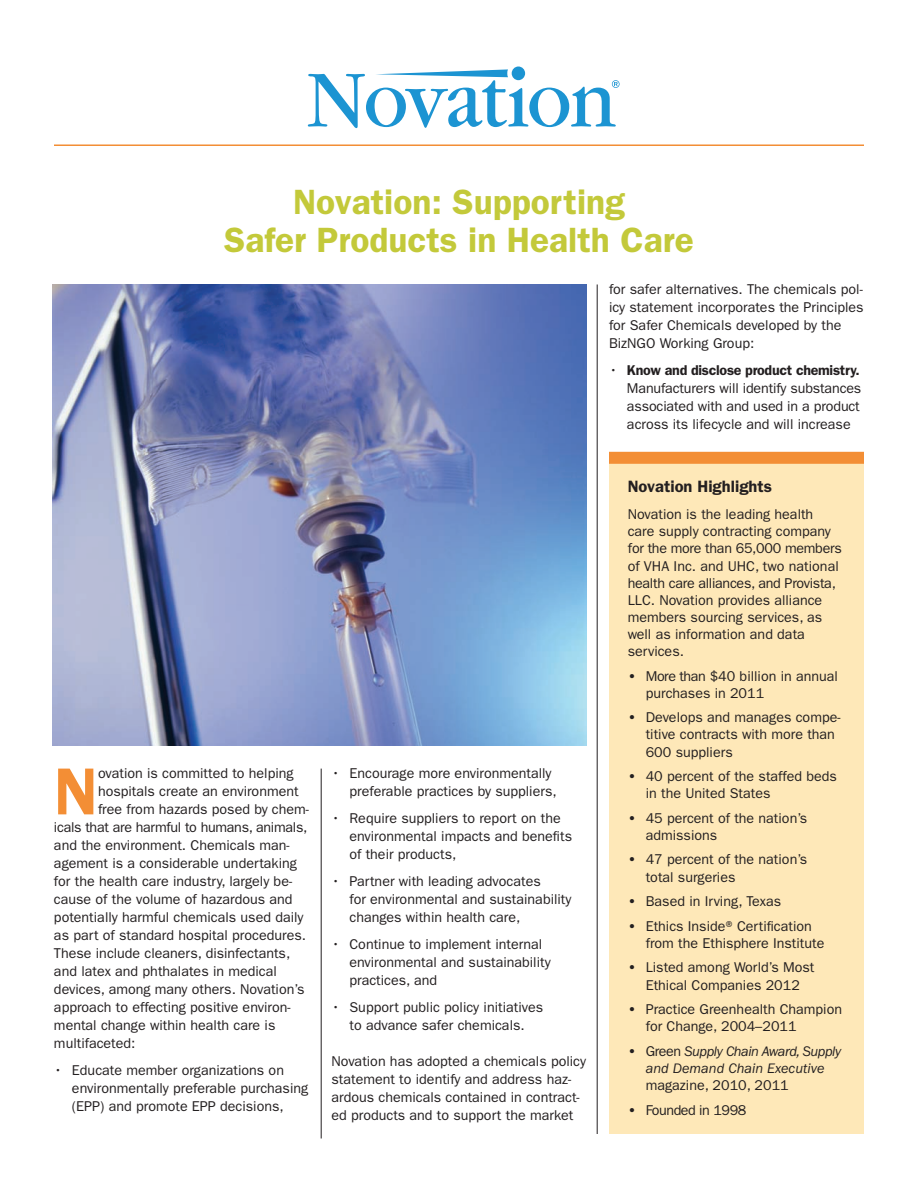
<style>
.page{position:relative;width:918px;height:1188px;background:#fff}
.page>*{position:absolute;margin:0;border:0;box-sizing:border-box;transform-origin:0 0}
.t1{font:600 66.75px "ITC Franklin Gothic Std";color:#f38e35}
.t2{font:600 35.25px/37.5px "ITC Franklin Gothic Std";color:#c3c93a;text-align:center}
.t3{font:600 16.5px "ITC Franklin Gothic Std";color:#231f20}
.t4{font:14.25px/18px "ITC Franklin Gothic Std";color:#231f20}
.t5{font:italic 14.25px/17.1px "ITC Franklin Gothic Std";letter-spacing:-.02em;color:#231f20;text-align:center}
.t6{font:14.25px "ITC Franklin Gothic Std";letter-spacing:-.02em;color:#231f20}
.t7{font:14.25px "ITC Franklin Gothic Std";letter-spacing:-.03em;color:#231f20}
.s1{font-weight:600}
.s2{font-weight:600;font-style:normal}
.s3{font-style:normal}
</style>
<div class="page">
<svg style="left:307px;top:66px;width:313px;height:63px"></svg>
<hr style="left:54px;top:144px;width:810px;height:2px;background:#f38e35">
<hr style="left:321px;top:769px;width:1px;height:369px;background:#231f20">
<div style="left:609px;top:455px;width:255px;height:679px;background:#fee8b8"></div>
<div style="left:609px;top:452px;width:255px;height:12px;background:#f38e35"></div>
<hr style="left:597px;top:284px;width:1px;height:850px;background:#231f20">
<img style="left:53px;top:284px;width:533px;height:462px">
<h2 class="t2" style="left:224px;top:184px;width:471px">Novation: Supporting<br>Safer Products in Health Care</h2>
<h1 class="t1" style="left:54px;top:752px;width:46px">N</h1>
<p class="t4" style="left:98px;top:765px;width:197px">ovation is committed to helping</p>
<p class="t4" style="left:98px;top:783px;width:202px">hospitals create an environment</p>
<p class="t4" style="left:98px;top:801px;width:212px">free from hazards posed by chem-</p>
<p class="t6" style="left:54px;top:819px;width:255px">icals that are harmful to humans, animals,</p>
<p class="t4" style="left:54px;top:837px;width:237px">and the environment. Chemicals man-</p>
<p class="t4" style="left:54px;top:855px;width:244px">agement is a considerable undertaking</p>
<p class="t4" style="left:54px;top:873px;width:240px">for the health care industry, largely be-</p>
<p class="t4" style="left:54px;top:891px;width:240px">cause of the volume of hazardous and</p>
<p class="t4" style="left:54px;top:909px;width:251px">potentially harmful chemicals used daily</p>
<p class="t4" style="left:54px;top:927px;width:254px">as part of standard hospital procedures.</p>
<p class="t4" style="left:54px;top:945px;width:238px">These include cleaners, disinfectants,</p>
<p class="t4" style="left:54px;top:963px;width:224px">and latex and phthalates in medical</p>
<p class="t4" style="left:54px;top:981px;width:252px">devices, among many others. Novation’s</p>
<p class="t4" style="left:54px;top:999px;width:238px">approach to effecting positive environ-</p>
<p class="t4" style="left:54px;top:1017px;width:223px">mental change within health care is</p>
<p class="t4" style="left:54px;top:1035px;width:83px">multifaceted:</p>
<p class="t4" style="left:72px;top:1062px;width:238px;text-indent:-18px">• Educate member organizations on environmentally preferable purchasing (EPP) and promote EPP decisions,</p>
<p class="t4" style="left:349px;top:765px;width:209px;text-indent:-18px">• Encourage more environmentally preferable practices by suppliers,</p>
<p class="t4" style="left:349px;top:810px;width:224px;text-indent:-18px">• Require suppliers to report on the environmental impacts and benefits of their products,</p>
<p class="t4" style="left:349px;top:873px;width:224px;text-indent:-18px">• Partner with leading advocates<br>for environmental and sustainability changes within health care,</p>
<p class="t4" style="left:349px;top:936px;width:203px;text-indent:-18px">• Continue to implement internal environmental and sustainability practices, and</p>
<p class="t4" style="left:332px;top:999px;width:213px;text-align:center">• Support public policy initiatives to advance safer chemicals.</p>
<p class="t4" style="left:332px;top:1053px;width:256px">Novation has adopted a chemicals policy statement to identify and address haz&shy;ardous chemicals contained in contract&shy;ed products and to support the market</p>
<p class="t4" style="left:609px;top:281px;width:256px">for safer alternatives. The chemicals pol&shy;icy statement incorporates the Principles for Safer Chemicals developed by the BizNGO Working Group:</p>
<p class="t4" style="left:627px;top:362px;width:236px;text-align:justify;text-indent:-18px">• <span class="s1">Know and disclose product chemistry.<br></span>Manufacturers will identify substances associated with and used in a product across its lifecycle and will increase</p>
<p class="t3" style="left:628px;top:476px;width:146px">Novation Highlights</p>
<p class="t4" style="left:628px;top:506px;width:216px;line-height:17.1px">Novation is the leading health care supply contracting company for the more than 65,000 members of VHA Inc. and UHC, two national health care alliances, and Provista,<br>LLC. Novation provides alliance members sourcing services, as well as information and data services.</p>
<p class="t4" style="left:646px;top:667px;width:194px;line-height:17.1px;text-indent:-18px"><span class="s1">•</span> More than $40 billion in annual purchases in 2011</p>
<p class="t4" style="left:646px;top:709px;width:196px;line-height:17.1px;text-indent:-18px"><span class="s1">•</span> Develops and manages compe&shy;titive contracts with more than<br>600 suppliers</p>
<p class="t4" style="left:646px;top:768px;width:193px;line-height:17.1px;text-indent:-18px"><span class="s1">•</span> 40 percent of the staffed beds in the United States</p>
<p class="t4" style="left:646px;top:810px;width:163px;line-height:17.1px;text-indent:-18px"><span class="s1">•</span> 45 percent of the nation’s admissions</p>
<p class="t4" style="left:646px;top:851px;width:163px;line-height:17.1px;text-indent:-18px"><span class="s1">•</span> 47 percent of the nation’s total surgeries</p>
<p class="t4" style="left:628px;top:892px;width:155px"><span class="s1">•</span> Based in Irving, Texas</p>
<p class="t4" style="left:646px;top:918px;width:180px;line-height:17.1px;text-indent:-18px"><span class="s1">•</span> Ethics Inside®Certification from the Ethisphere Institute</p>
<p class="t4" style="left:628px;top:959px;width:188px;line-height:17.1px;text-align:center"><span class="s1">•</span> Listed among World’s Most<br>Ethical Companies 2012</p>
<p class="t4" style="left:646px;top:1001px;width:198px;line-height:17.1px;text-indent:-18px"><span class="s1">•</span> Practice Greenhealth Champion for Change, 2004–2011</p>
<p class="t5" style="left:628px;top:1043px;width:215px"><span class="s2">•</span> <span class="s3">Green</span> Supply Chain Award, Supply and Demand Chain Executive</p>
<p class="t4" style="left:646px;top:1076px;width:145px">magazine, 2010, 2011</p>
<p class="t7" style="left:628px;top:1102px;width:120px"><span class="s1">•</span> Founded in 1998</p>
</div>
